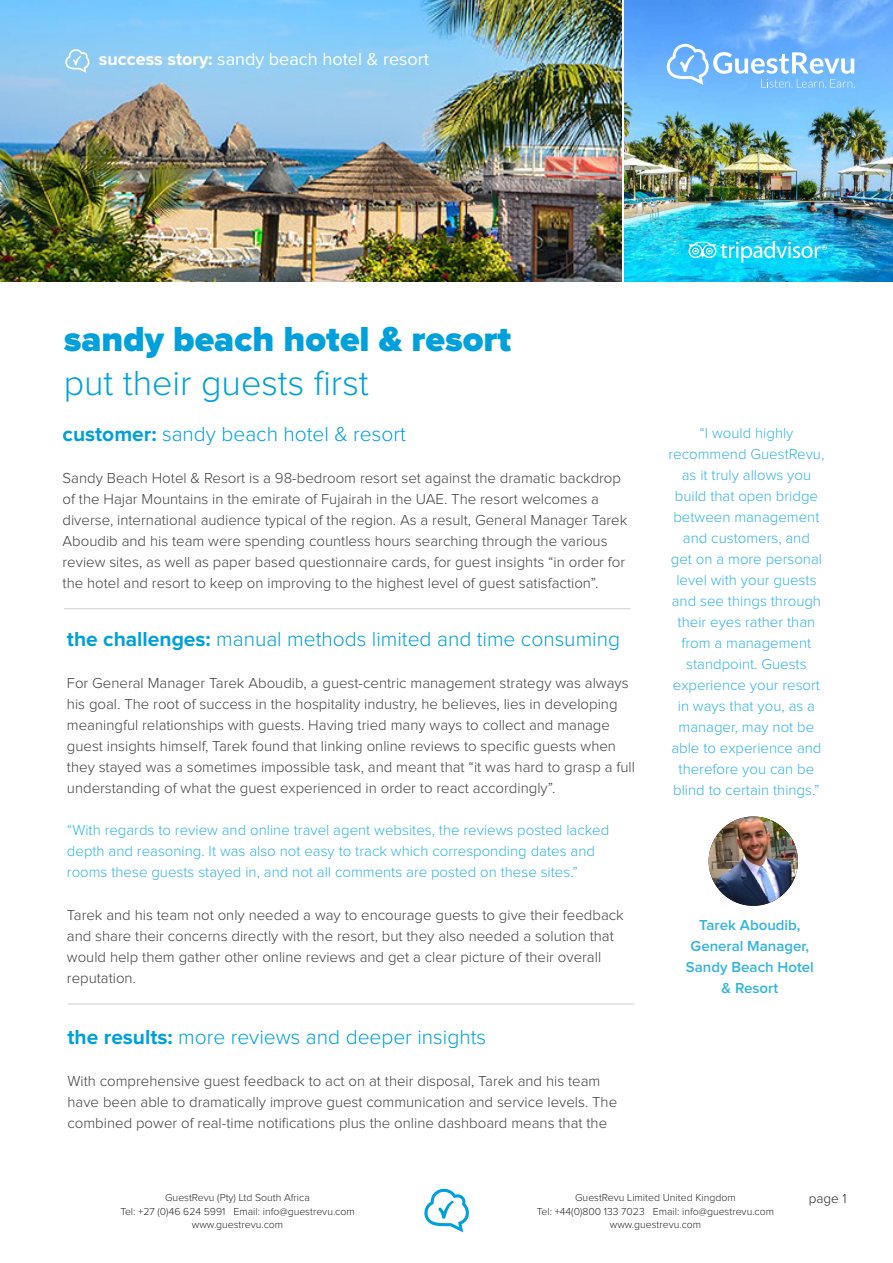
<style>
.page{position:relative;width:893px;height:1263px;background:#fff}
.page>*{position:absolute;margin:0;border:0;box-sizing:border-box;transform-origin:0 0}
.t1{font:900 36px "Proxima Nova";color:#00a0dc}
.t2{font:300 36px "Proxima Nova";color:#00a0dc}
.t3{font:300 21px "Proxima Nova";color:#00a0dc}
.t4{font:18px "Proxima Nova";color:#fff}
.t5{font:300 15px/21px "Proxima Nova";color:#414042}
.t6{font:300 15px/21px "Proxima Nova";color:#33b3e3;text-align:center}
.t7{font:600 15px/21px "Proxima Nova";color:#33b3e3;text-align:center}
.t8{font:300 13.5px "Proxima Nova";color:#292829}
.t9{font:300 10.5px/13.5px "Proxima Nova";color:#292829;text-align:center}
.s1{font-weight:700}
</style>
<div class="page">
<svg style="left:424px;top:1189px;width:45px;height:43px"></svg>
<img style="left:624px;top:0;width:269px;height:282px">
<img style="left:0;top:0;width:621px;height:282px">
<img style="left:709px;top:816px;width:89px;height:90px;border-radius:45px">
<hr style="left:64px;top:608px;width:567px;height:1px;background:#cfd1d2">
<hr style="left:68px;top:1004px;width:566px;height:1px;background:#cfd1d2">
<svg style="left:688px;top:241px;width:139px;height:22px;background:#44daf5"></svg>
<svg style="left:667px;top:44px;width:188px;height:44px;background:#88c1fe"></svg>
<svg style="left:65px;top:49px;width:24px;height:24px"></svg>
<p class="t4" style="left:99px;top:51px;width:332px"><span class="s1">success story:</span> sandy beach hotel &amp; resort</p>
<h1 class="t1" style="left:64px;top:323px;width:449px">sandy beach hotel &amp; resort</h1>
<h1 class="t2" style="left:64px;top:366px;width:306px">put their guests first</h1>
<h2 class="t3" style="left:63px;top:424px;width:345px"><span class="s1">customer:</span> sandy beach hotel &amp; resort</h2>
<p class="t5" style="left:63px;top:468px;width:566px">Sandy Beach Hotel &amp; Resort is a 98-bedroom resort set against the dramatic backdrop of the Hajar Mountains in the emirate of Fujairah in the UAE. The resort welcomes a diverse, international audience typical of the region. As a result, General Manager Tarek Aboudib and his team were spending countless hours searching through the various review sites, as well as paper based questionnaire cards, for guest insights “in order for the hotel and resort to keep on improving to the highest level of guest satisfaction”.</p>
<p class="t6" style="left:669px;top:423px;width:157px">“I would highly recommend GuestRevu, as it truly allows you build that open bridge between management and customers, and<br>get on a more personal level with your guests and see things through their eyes rather than from a management standpoint. Guests experience your resort in ways that you, as a manager, may not be able to experience and therefore you can be blind to certain things.”</p>
<h2 class="t3" style="left:67px;top:629px;width:555px"><span class="s1">the challenges:</span> manual methods limited and time consuming</h2>
<p class="t5" style="left:67px;top:673px;width:569px">For General Manager Tarek Aboudib, a guest-centric management strategy was always his goal. The root of success in the hospitality industry, he believes, lies in developing meaningful relationships with guests. Having tried many ways to collect and manage guest insights himself, Tarek found that linking online reviews to specific guests when they stayed was a sometimes impossible task, and meant that “it was hard to grasp a full understanding of what the guest experienced in order to react accordingly”.</p>
<p class="t6" style="left:67px;top:820px;width:544px;text-align:left">“With regards to review and online travel agent websites, the reviews posted lacked depth and reasoning. It was also not easy to track which corresponding dates and rooms these guests stayed in, and not all comments are posted on these sites.”</p>
<p class="t5" style="left:67px;top:905px;width:558px">Tarek and his team not only needed a way to encourage guests to give their feedback and share their concerns directly with the resort, but they also needed a solution that would help them gather other online reviews and get a clear picture of their overall reputation.</p>
<p class="t7" style="left:686px;top:915px;width:129px">Tarek Aboudib,<br>General Manager,<br>Sandy Beach Hotel &amp; Resort</p>
<h2 class="t3" style="left:68px;top:1027px;width:420px"><span class="s1">the results:</span> more reviews and deeper insights</h2>
<p class="t5" style="left:68px;top:1071px;width:551px">With comprehensive guest feedback to act on at their disposal, Tarek and his team have been able to dramatically improve guest communication and service levels. The combined power of real-time notifications plus the online dashboard means that the</p>
<p class="t9" style="left:120px;top:1191px;width:236px">GuestRevu (Pty) Ltd South Africa<br>Tel: +27 (0)46 624 5991 Email: info@guestrevu.com www.guestrevu.com</p>
<p class="t9" style="left:537px;top:1191px;width:239px">GuestRevu Limited United Kingdom<br>Tel: +44(0)800 133 7023 Email: info@guestrevu.com www.guestrevu.com</p>
<p class="t8" style="left:809px;top:1192px;width:39px">page 1</p>
</div>
